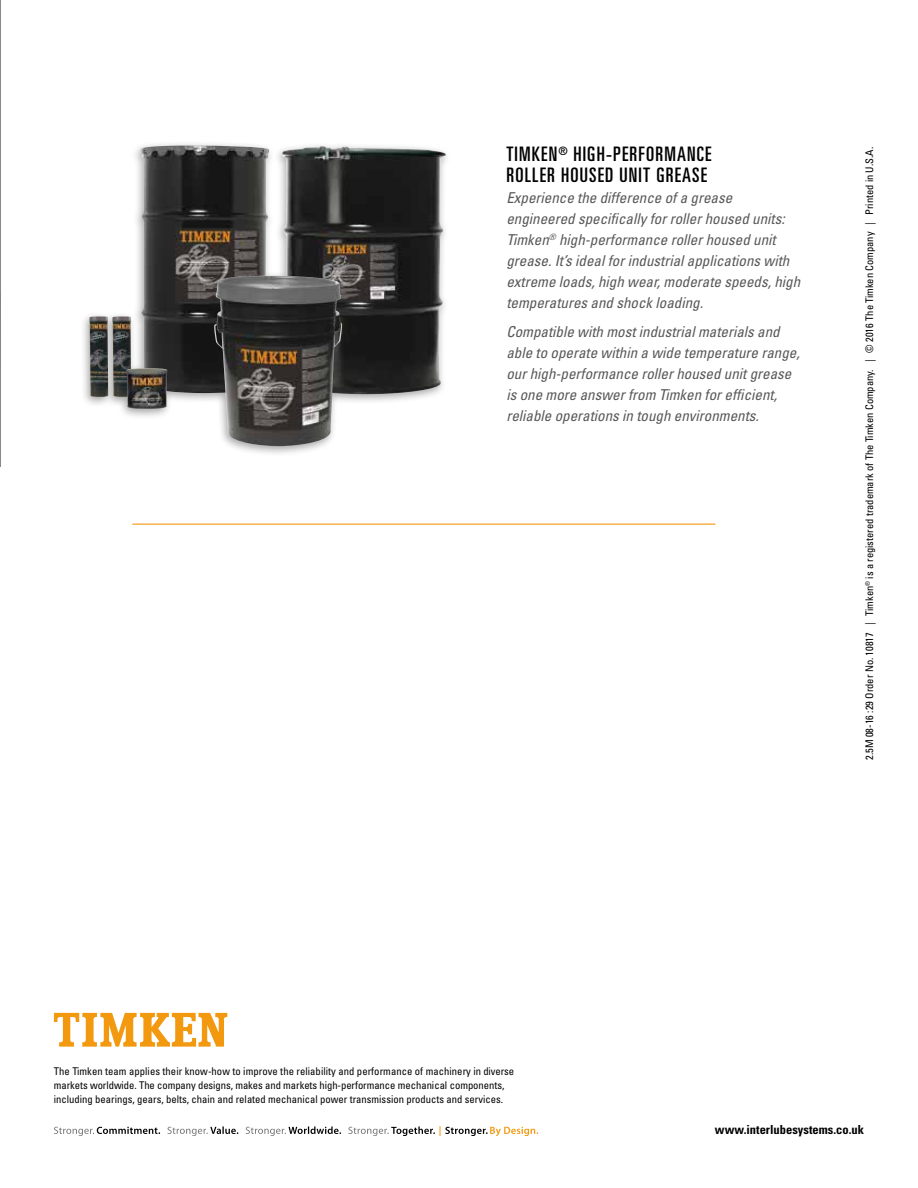
<style>
.page{position:relative;width:918px;height:1188px;background:#fff}
.page>*{position:absolute;margin:0;border:0;box-sizing:border-box;transform-origin:0 0}
.t1{font:ultra-condensed 19.95px/20.5px "Univers LT Std";letter-spacing:.06em;color:#000}
.t2{font:italic condensed 15px/21px "Univers LT Std";color:#58585a}
.t3{font:700 condensed 12.45px "Univers LT Std";color:#000}
.t4{font:condensed 10.65px/14.1px "Univers LT Std";color:#000}
.t5{font:condensed 10.5px "Univers LT Std";color:#000}
</style>
<div class="page">
<hr style="left:0;top:0;width:1px;height:466px;background:#878889">
<hr style="left:917px;top:1145px;width:1px;height:43px;background:#000">
<hr style="left:132px;top:524px;width:583px;height:1px;background:#f39910">
<div style="left:80px;top:140px;width:372px;height:318px;background:#000;opacity:.35"></div>
<img style="left:282px;top:146px;width:164px;height:248px">
<img style="left:140px;top:145px;width:130px;height:248px">
<img style="left:89px;top:316px;width:19px;height:81px">
<img style="left:112px;top:316px;width:19px;height:81px">
<img style="left:127px;top:368px;width:40px;height:41px">
<img style="left:213px;top:276px;width:130px;height:170px">
<svg style="left:54px;top:1013px;width:173px;height:34px"></svg>
<svg style="left:54px;top:1127px;width:106px;height:9px"></svg>
<svg style="left:167px;top:1126px;width:71px;height:10px"></svg>
<svg style="left:246px;top:1126px;width:95px;height:10px"></svg>
<svg style="left:348px;top:1126px;width:190px;height:10px"></svg>
<h1 class="t1" style="left:506px;top:144px;width:207px">TIMKEN<sup>®</sup> HIGH-PERFORMANCE<br>ROLLER HOUSED UNIT GREASE</h1>
<p class="t2" style="left:506px;top:187px;width:295px">Experience the difference of a grease engineered specifically for roller housed units:<br>Timken<sup>®</sup> high-performance roller housed unit grease. It’s ideal for industrial applications with extreme loads, high wear, moderate speeds, high temperatures and shock loading.</p>
<p class="t2" style="left:506px;top:321px;width:295px">Compatible with most industrial materials and able to operate within a wide temperature range, our high-performance roller housed unit grease is one more answer from Timken for efficient, reliable operations in tough environments.</p>
<p class="t5" style="left:863px;top:760px;width:615px;rotate:-90deg">2.5M 08-16 :29 Order No. 10817 | Timken<sup>®</sup> is a registered trademark of The Timken Company. | © 2016 The Timken Company | Printed in U.S.A.</p>
<p class="t4" style="left:54px;top:1064px;width:462px">The Timken team applies their know-how to improve the reliability and performance of machinery in diverse markets worldwide. The company designs, makes and markets high-performance mechanical components, including bearings, gears, belts, chain and related mechanical power transmission products and services.</p>
<p class="t3" style="left:715px;top:1122px;width:151px">www.interlubesystems.co.uk</p>
</div>
